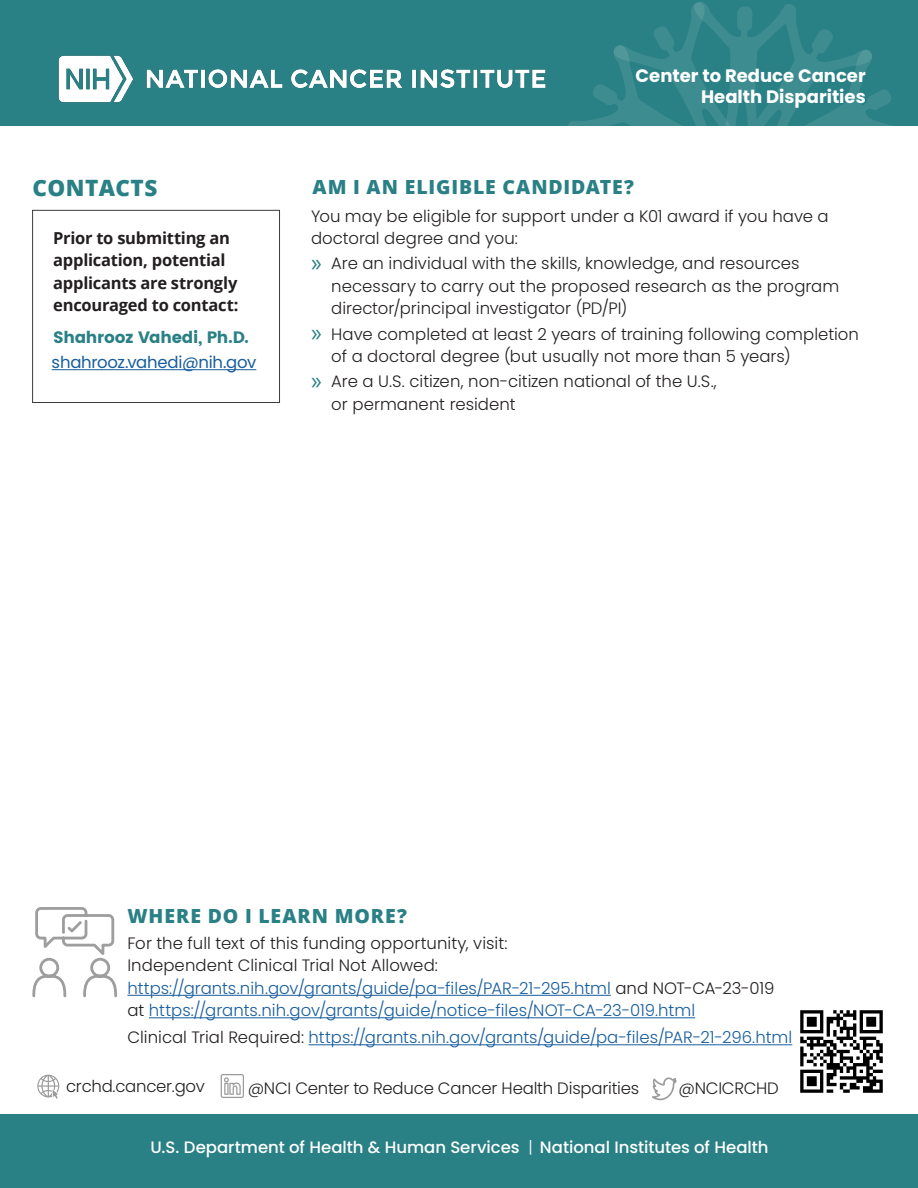
<style>
.page{position:relative;width:918px;height:1188px;background:#fff}
.page>*{position:absolute;margin:0;border:0;box-sizing:border-box;transform-origin:0 0}
.t1{font:800 22.5px "Open Sans";letter-spacing:.02em;color:#298085}
.Paragraph_Style_1{font:800 19.5px "Open Sans";letter-spacing:.045em;color:#298085}
.t2{font:700 18px/21.6px "Poppins";color:#fff;text-align:right}
.t3{font:18px/21.6px "Poppins";color:#fff}
.Body_-_bullets_BLUE{font:300 16.5px/22.5px "Poppins";letter-spacing:.005em;color:#231f20}
.Body{font:300 16.5px/22.5px "Poppins";color:#175d9e}
.Body-2{font:700 16.5px/22.5px "Open Sans";letter-spacing:-.015em;color:#231f20}
.t4{font:500 16.5px "Poppins";letter-spacing:-.005em;color:#fff}
.Body-3{font:300 16.5px "Poppins";letter-spacing:-.015em;color:#231f20}
.Body_-_bullets_BLUE-2{font:16.5px "Poppins";letter-spacing:-.015em;color:#175d9e}
.Body-4{font:16.5px "Poppins";letter-spacing:-.02em;color:#298085}
.Body_-_bullets_BLUE-3{font:300 16.5px "Poppins";letter-spacing:-.015em;color:#231f20}
.s1{font-family:"Myriad Pro";font-weight:400;font-size:25.5px;color:#298085}
.s2{color:#231f20}
.s3{font-weight:300}
</style>
<div class="page">
<div style="left:0;top:1114px;width:918px;height:74px;background:#298085"></div>
<div style="left:32px;top:210px;width:248px;height:193px;border:1px solid #3c3c3c"></div>
<hr style="left:52px;top:369px;width:204px;height:1px;background:#175d9e">
<img style="left:787px;top:1010px;width:96px;height:83px">
<hr style="left:127px;top:995px;width:484px;height:1px;background:#175d9e">
<hr style="left:149px;top:1017px;width:546px;height:1px;background:#175d9e">
<hr style="left:309px;top:1044px;width:483px;height:1px;background:#175d9e">
<svg style="left:32px;top:907px;width:85px;height:91px"></svg>
<div style="left:0;top:0;width:918px;height:125px;background:#298085"></div>
<svg style="left:568px;top:2px;width:323px;height:123px"></svg>
<img style="left:58px;top:55px;width:488px;height:48px">
<svg style="left:37px;top:1075px;width:22px;height:24px"></svg>
<svg style="left:221px;top:1074px;width:23px;height:24px"></svg>
<svg style="left:652px;top:1077px;width:25px;height:23px"></svg>
<p class="t1" style="left:32px;top:171px;width:126px">CONTACTS</p>
<p class="Body-2" style="left:53px;top:226px;width:187px">Prior to submitting an application, potential applicants are strongly encouraged to contact:</p>
<p class="Body-4" style="left:53px;top:328px;width:197px">Shahrooz Vahedi, Ph.D.</p>
<p class="Body_-_bullets_BLUE-2" style="left:52px;top:353px;width:206px">shahrooz.vahedi@nih.gov</p>
<p class="t3" style="left:695px;top:65px;width:99px;text-indent:-68px">Center to Reduce<br>Health Di</p>
<p class="t2" style="left:636px;top:65px;width:232px">Center to Reduce Cancer<br>Health Disparities</p>
<p class="Paragraph_Style_1" style="left:313px;top:172px;width:323px">AM I AN ELIGIBLE CANDIDATE?</p>
<p class="Body_-_bullets_BLUE" style="left:311px;top:205px;width:519px">You may be eligible for support under a K01 award if you have a doctoral degree and you:</p>
<p class="Body_-_bullets_BLUE" style="left:331px;top:252px;width:510px;text-indent:-20px"><span class="s1">»</span> Are an individual with the skills, knowledge, and resources necessary to carry out the proposed research as the program director/principal investigator (PD/PI)</p>
<p class="Body_-_bullets_BLUE" style="left:331px;top:323px;width:529px;text-indent:-20px"><span class="s1">»</span> Have completed at least 2 years of training following completion of a doctoral degree (but usually not more than 5 years)</p>
<p class="Body_-_bullets_BLUE" style="left:331px;top:370px;width:387px;text-indent:-20px"><span class="s1">»</span> Are a U.S. citizen, non-citizen national of the U.S., or permanent resident</p>
<p class="Paragraph_Style_1" style="left:127px;top:902px;width:281px">WHERE DO I LEARN MORE?</p>
<p class="Body" style="left:127px;top:932px;width:649px"><span class="s2">For the full text of this funding opportunity, visit:<br>Independent Clinical Trial Not Allowed: </span>https://grants.nih.gov/grants/guide/pa-files/PAR-21-295.html <span class="s2">and NOT-CA-23-019 at</span> https://grants.nih.gov/grants/guide/notice-files/NOT-CA-23-019.html</p>
<p class="Body" style="left:127px;top:1026px;width:666px"><span class="s2">Clinical Trial Required:</span> https://grants.nih.gov/grants/guide/pa-files/PAR-21-296.html</p>
<p class="Body_-_bullets_BLUE-3" style="left:66px;top:1077px;width:140px">crchd.cancer.gov</p>
<p class="Body-3" style="left:248px;top:1078px;width:393px">@NCI Center to Reduce Cancer Health Disparities</p>
<p class="Body-3" style="left:678px;top:1078px;width:102px">@NCICRCHD</p>
<p class="t4" style="left:150px;top:1138px;width:620px">U.S. Department of Health &amp; Human Services <span class="s3">|</span> National Institutes of Health</p>
</div>
